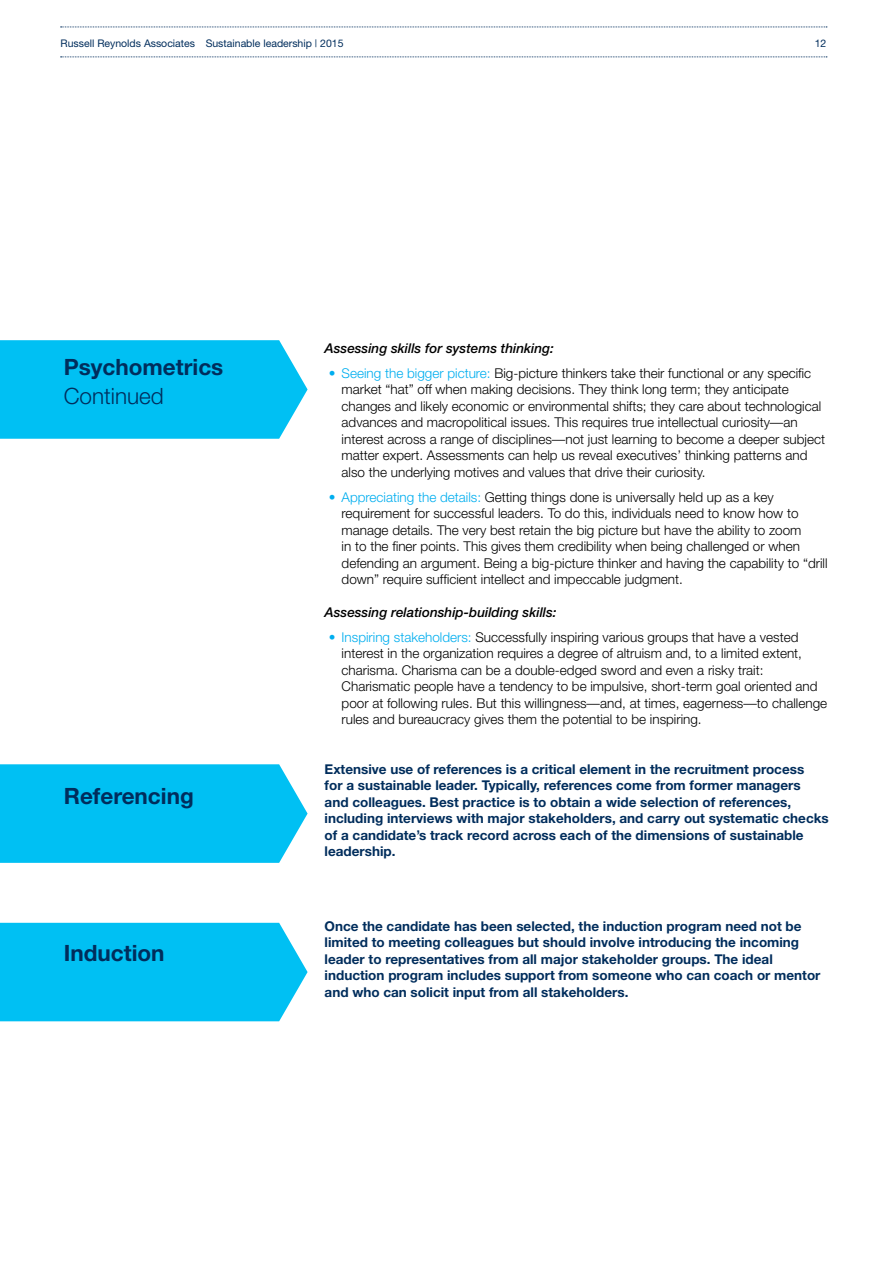
<style>
.page{position:relative;width:893px;height:1263px;background:#fff}
.page>*{position:absolute;margin:0;border:0;box-sizing:border-box;transform-origin:0 0}
.t1{font:700 22.5px "Helvetica Neue";color:#002d5c}
.t2{font:300 22.5px "Helvetica Neue";color:#002d5c}
.t3{font:300 13.5px/16.5px "Helvetica Neue";color:#000}
.t4{font:700 13.5px/16.5px "Helvetica Neue";color:#002d5c}
.t5{font:italic 500 13.5px "Helvetica Neue";color:#000}
.t6{font:10.5px "Helvetica Neue";color:#002d5c}
.s1{color:#00aeef}
</style>
<div class="page">
<svg style="left:61px;top:57px;width:766px;height:1px"></svg>
<svg style="left:61px;top:27px;width:766px;height:1px"></svg>
<div style="left:0;top:340px;width:308px;height:99px;background:#00c0f3"></div>
<div style="left:0;top:764px;width:308px;height:99px;background:#00c0f3"></div>
<div style="left:0;top:923px;width:308px;height:98px;background:#00c0f3"></div>
<p class="t6" style="left:61px;top:37px;width:284px">Russell Reynolds Associates Sustainable leadership | 2015</p>
<p class="t6" style="left:815px;top:37px;width:13px">12</p>
<h1 class="t1" style="left:64px;top:353px;width:161px">Psychometrics</h1>
<h1 class="t2" style="left:64px;top:382px;width:102px">Continued</h1>
<h1 class="t1" style="left:64px;top:782px;width:131px">Referencing</h1>
<h1 class="t1" style="left:64px;top:939px;width:102px">Induction</h1>
<p class="t5" style="left:325px;top:340px;width:231px">Assessing skills for systems thinking:</p>
<p class="t3" style="left:342px;top:365px;width:485px;text-indent:-13px"><span class="s1">• Seeing the bigger picture:</span> Big-picture thinkers take their functional or any specific market “hat” off when making decisions. They think long term; they anticipate changes and likely economic or environmental shifts; they care about technological advances and macropolitical issues. This requires true intellectual curiosity—an interest across a range of disciplines—not just learning to become a deeper subject matter expert. Assessments can help us reveal executives’ thinking patterns and also the underlying motives and values that drive their curiosity.</p>
<p class="t3" style="left:342px;top:488px;width:487px;text-indent:-13px"><span class="s1">• Appreciating the details:</span> Getting things done is universally held up as a key requirement for successful leaders. To do this, individuals need to know how to manage details. The very best retain the big picture but have the ability to zoom<br>in to the finer points. This gives them credibility when being challenged or when defending an argument. Being a big-picture thinker and having the capability to “drill down” require sufficient intellect and impeccable judgment.</p>
<p class="t5" style="left:325px;top:604px;width:234px">Assessing relationship-building skills:</p>
<p class="t3" style="left:342px;top:629px;width:487px;text-indent:-13px"><span class="s1">• Inspiring stakeholders:</span> Successfully inspiring various groups that have a vested interest in the organization requires a degree of altruism and, to a limited extent, charisma. Charisma can be a double-edged sword and even a risky trait:<br>Charismatic people have a tendency to be impulsive, short-term goal oriented and poor at following rules. But this willingness—and, at times, eagerness—to challenge rules and bureaucracy gives them the potential to be inspiring.</p>
<p class="t4" style="left:325px;top:760px;width:506px">Extensive use of references is a critical element in the recruitment process<br>for a sustainable leader. Typically, references come from former managers<br>and colleagues. Best practice is to obtain a wide selection of references, including interviews with major stakeholders, and carry out systematic checks of a candidate’s track record across each of the dimensions of sustainable leadership.</p>
<p class="t4" style="left:325px;top:917px;width:497px">Once the candidate has been selected, the induction program need not be limited to meeting colleagues but should involve introducing the incoming leader to representatives from all major stakeholder groups. The ideal induction program includes support from someone who can coach or mentor and who can solicit input from all stakeholders.</p>
</div>
